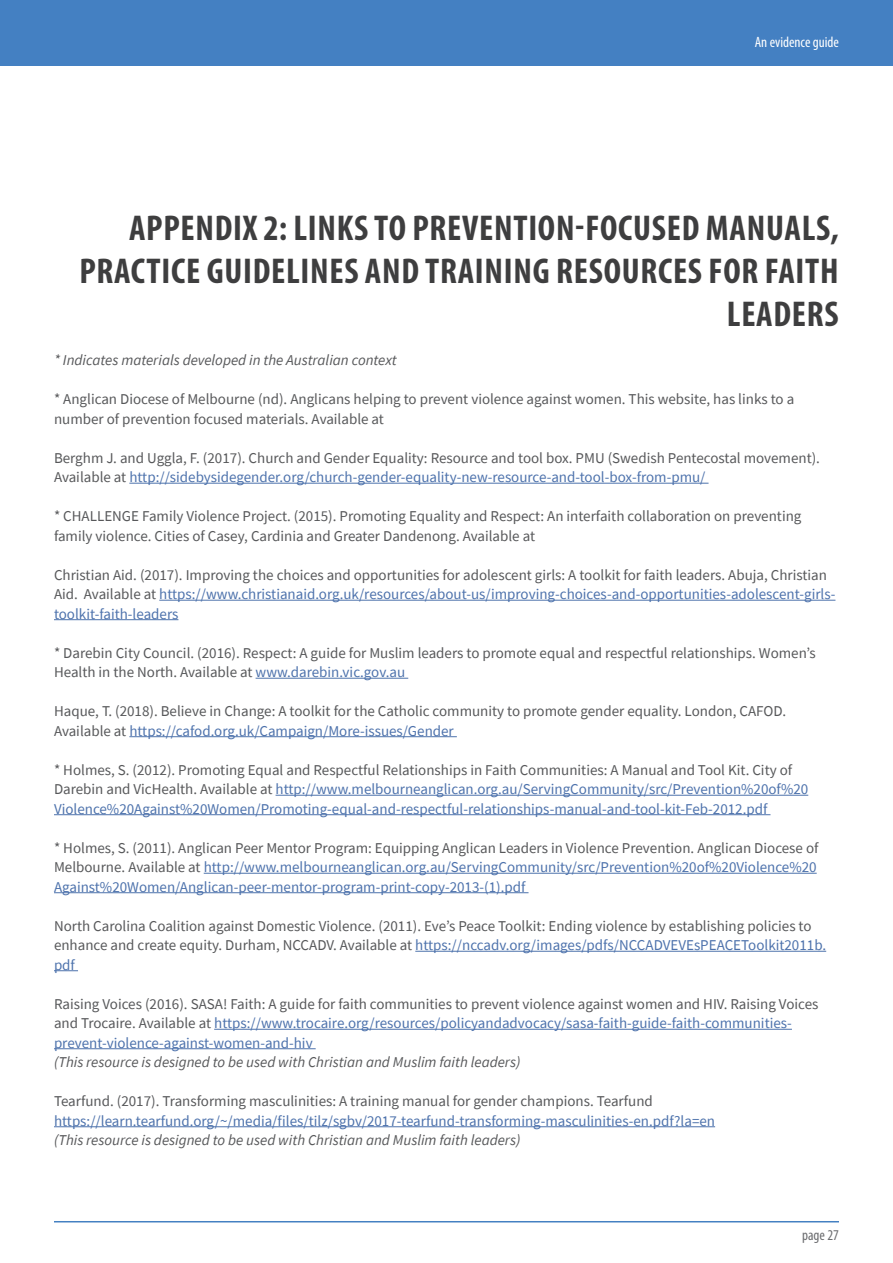
<style>
.page{position:relative;width:893px;height:1263px;background:#fff}
.page>*{position:absolute;margin:0;border:0;box-sizing:border-box;transform-origin:0 0}
.NEW_heading_1{font:700 condensed 36px/43.2px "Myriad Pro";letter-spacing:.02em;color:#3e3e3f;text-align:right}
.Body_text{font:15px/19.5px "Source Sans Pro";color:#57585a}
.Body_text-2{font:15px/19.5px "Source Sans Pro";color:#4d72ac}
.Body_text-3{font:italic 15px "Source Sans Pro";color:#57585a}
.t1{font:condensed 15px "Myriad Pro";color:#fff}
.t2{font:condensed 15px "Myriad Pro";color:#6c6d70}
.s1{color:#4d72ac}
.s2{color:#57585a}
</style>
<div class="page">
<div style="left:0;top:0;width:893px;height:66px;background:#4480c2"></div>
<hr style="left:54px;top:1221px;width:785px;height:1px;background:#4480c2">
<hr style="left:129px;top:483px;width:580px;height:1px;background:#4d72ac">
<hr style="left:159px;top:600px;width:676px;height:1px;background:#4d72ac">
<hr style="left:54px;top:619px;width:124px;height:1px;background:#4d72ac">
<hr style="left:256px;top:678px;width:152px;height:1px;background:#4d72ac">
<hr style="left:129px;top:736px;width:328px;height:1px;background:#4d72ac">
<hr style="left:276px;top:795px;width:532px;height:1px;background:#4d72ac">
<hr style="left:54px;top:814px;width:716px;height:1px;background:#4d72ac">
<hr style="left:204px;top:873px;width:613px;height:1px;background:#4d72ac">
<hr style="left:54px;top:892px;width:474px;height:1px;background:#4d72ac">
<hr style="left:415px;top:951px;width:411px;height:1px;background:#4d72ac">
<svg style="left:54px;top:970px;width:24px;height:1px"></svg>
<hr style="left:214px;top:1029px;width:578px;height:1px;background:#4d72ac">
<hr style="left:54px;top:1048px;width:262px;height:1px;background:#4d72ac">
<hr style="left:54px;top:1126px;width:661px;height:1px;background:#4d72ac">
<p class="t1" style="left:755px;top:33px;width:86px">An evidence guide</p>
<p class="NEW_heading_1" style="left:79px;top:205px;width:761px">APPENDIX 2: LINKS TO PREVENTION-FOCUSED MANUALS,<br>PRACTICE GUIDELINES AND TRAINING RESOURCES FOR FAITH<br>LEADERS</p>
<p class="Body_text-3" style="left:54px;top:350px;width:344px">* Indicates materials developed in the Australian context</p>
<p class="Body_text" style="left:54px;top:389px;width:742px">* Anglican Diocese of Melbourne (nd). Anglicans helping to prevent violence against women. This website, has links to a number of prevention focused materials. Available at</p>
<p class="Body_text" style="left:54px;top:448px;width:767px">Berghm J. and Uggla, F. (2017). Church and Gender Equality: Resource and tool box. PMU (Swedish Pentecostal movement).<br>Available at <span class="s1">http://sidebysidegender.org/church-gender-equality-new-resource-and-tool-box-from-pmu/</span></p>
<p class="Body_text" style="left:54px;top:506px;width:749px">* CHALLENGE Family Violence Project. (2015). Promoting Equality and Respect: An interfaith collaboration on preventing family violence. Cities of Casey, Cardinia and Greater Dandenong. Available at</p>
<p class="Body_text" style="left:54px;top:565px;width:783px">Christian Aid. (2017). Improving the choices and opportunities for adolescent girls: A toolkit for faith leaders. Abuja, Christian<br>Aid. Available at <span class="s1">https://www.christianaid.org.uk/resources/about-us/improving-choices-and-opportunities-adolescent-girls&shy;toolkit-faith-leaders</span></p>
<p class="Body_text" style="left:54px;top:643px;width:763px">* Darebin City Council. (2016). Respect: A guide for Muslim leaders to promote equal and respectful relationships. Women’s<br>Health in the North. Available at <span class="s1">www.darebin.vic.gov.au</span></p>
<p class="Body_text" style="left:54px;top:701px;width:734px">Haque, T. (2018). Believe in Change: A toolkit for the Catholic community to promote gender equality. London, CAFOD.<br>Available at <span class="s1">https://cafod.org.uk/Campaign/More-issues/Gender</span></p>
<p class="Body_text-2" style="left:54px;top:760px;width:756px"><span class="s2">* Holmes, S. (2012). Promoting Equal and Respectful Relationships in Faith Communities: A Manual and Tool Kit. City of<br>Darebin and VicHealth. Available at</span> http://www.melbourneanglican.org.au/ServingCommunity/src/Prevention%20of%20<br>Violence%20Against%20Women/Promoting-equal-and-respectful-relationships-manual-and-tool-kit-Feb-2012.pdf</p>
<p class="Body_text-2" style="left:54px;top:838px;width:766px"><span class="s2">* Holmes, S. (2011). Anglican Peer Mentor Program: Equipping Anglican Leaders in Violence Prevention. Anglican Diocese of<br>Melbourne. Available at</span> http://www.melbourneanglican.org.au/ServingCommunity/src/Prevention%20of%20Violence%20<br>Against%20Women/Anglican-peer-mentor-program-print-copy-2013-(1).pdf</p>
<p class="Body_text" style="left:54px;top:916px;width:774px">North Carolina Coalition against Domestic Violence. (2011). Eve’s Peace Toolkit: Ending violence by establishing policies to enhance and create equity. Durham, NCCADV. Available at <span class="s1">https://nccadv.org/images/pdfs/NCCADVEVEsPEACEToolkit2011b. pdf</span></p>
<p class="Body_text" style="left:54px;top:994px;width:766px">Raising Voices (2016). SASA! Faith: A guide for faith communities to prevent violence against women and HIV. Raising Voices and Trocaire. Available at <span class="s1">https://www.trocaire.org/resources/policyandadvocacy/sasa-faith-guide-faith-communities&shy;prevent-violence-against-women-and-hiv</span></p>
<p class="Body_text-3" style="left:54px;top:1052px;width:468px">(This resource is designed to be used with Christian and Muslim faith leaders)</p>
<p class="Body_text" style="left:54px;top:1091px;width:600px">Tearfund. (2017). Transforming masculinities: A training manual for gender champions. Tearfund</p>
<p class="Body_text-2" style="left:54px;top:1111px;width:663px">https://learn.tearfund.org/~/media/files/tilz/sgbv/2017-tearfund-transforming-masculinities-en.pdf?la=en</p>
<p class="Body_text-3" style="left:54px;top:1130px;width:468px">(This resource is designed to be used with Christian and Muslim faith leaders)</p>
<p class="t2" style="left:802px;top:1226px;width:38px">page 27</p>
</div>
